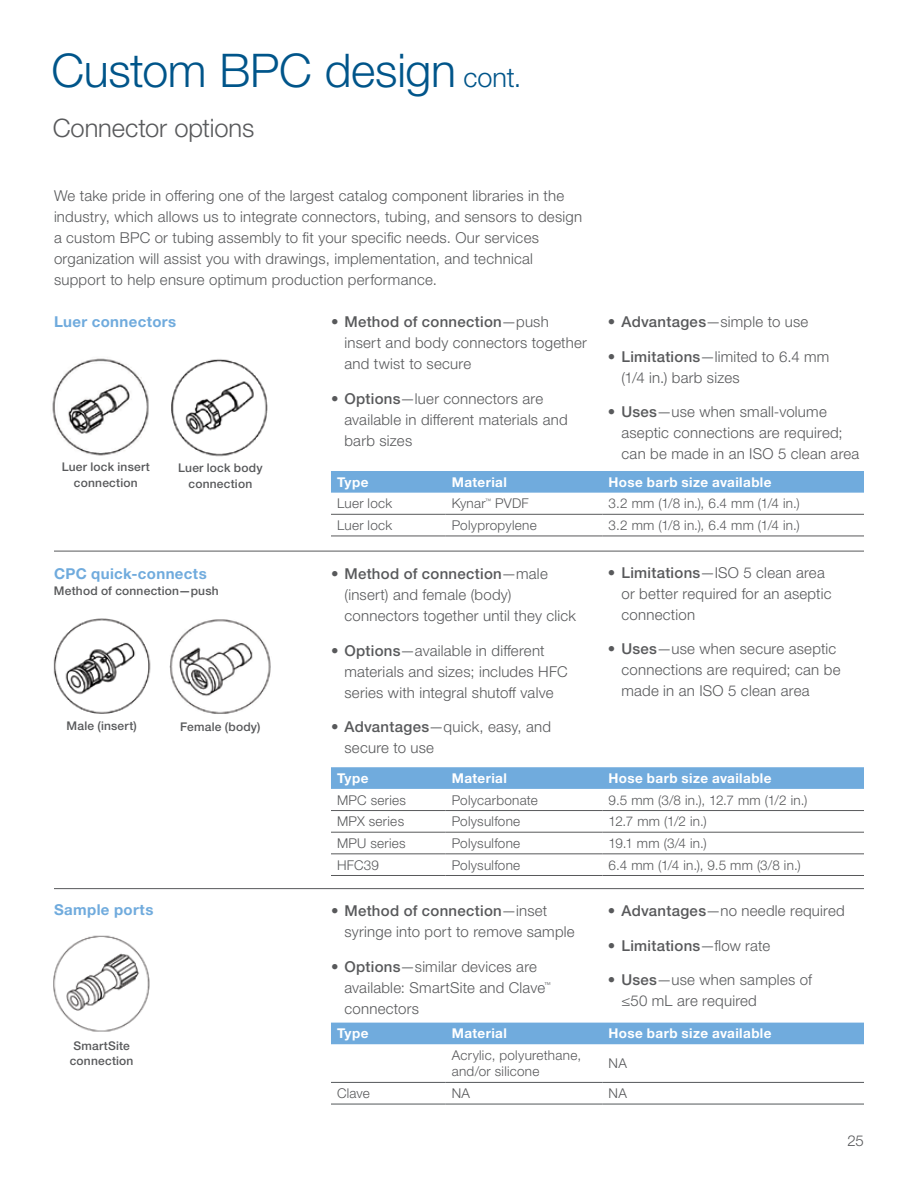
<style>
.page{position:relative;width:918px;height:1188px;background:#fff}
.page>*{position:absolute;margin:0;border:0;box-sizing:border-box;transform-origin:0 0}
.t1{font:300 46.5px "Helvetica Neue LTW1 G";letter-spacing:-.005em;color:#00558a}
.t2{font:300 25.5px "Helvetica Neue LTW1 G";letter-spacing:-.005em;color:#58595b}
.t3{font:300 15px/21px "Helvetica Neue LTW1 G";letter-spacing:.015em;color:#58595b}
.t4{font:700 15px "Helvetica Neue LTW1 G";letter-spacing:.025em;color:#70abdd}
.t5{font:500 15px "Helvetica Neue LTW1 G";letter-spacing:.02em;color:#58595b}
.t6{font:300 13.5px/16.5px "Helvetica Neue LTW1 G";letter-spacing:.02em;color:#58595b}
.t7{font:700 13.5px "Helvetica Neue LTW1 G";letter-spacing:.03em;color:#fff}
.t8{font:500 12px/15.8px "Helvetica Neue LTW1 G";letter-spacing:.02em;color:#58595b;text-align:center}
.t9{font:300 6.75px "Helvetica Neue LTW1 G";color:#58595b}
.s1{font-size:27px}
.s2{font-weight:500}
.s3{font-weight:300}
</style>
<div class="page">
<img style="left:53px;top:935px;width:97px;height:97px">
<img style="left:53px;top:618px;width:98px;height:95px">
<img style="left:169px;top:619px;width:102px;height:95px">
<svg style="left:331px;top:767px;width:533px;height:22px;background:#72acdd"></svg>
<hr style="left:331px;top:810px;width:115px;height:1px;background:#58595b">
<hr style="left:446px;top:810px;width:157px;height:1px;background:#58595b">
<hr style="left:603px;top:810px;width:261px;height:1px;background:#58595b">
<hr style="left:331px;top:832px;width:115px;height:1px;background:#58595b">
<hr style="left:446px;top:832px;width:157px;height:1px;background:#58595b">
<hr style="left:603px;top:832px;width:261px;height:1px;background:#58595b">
<hr style="left:331px;top:854px;width:115px;height:1px;background:#58595b">
<hr style="left:446px;top:854px;width:157px;height:1px;background:#58595b">
<hr style="left:603px;top:854px;width:261px;height:1px;background:#58595b">
<hr style="left:331px;top:875px;width:115px;height:1px;background:#58595b">
<hr style="left:446px;top:875px;width:157px;height:1px;background:#58595b">
<hr style="left:603px;top:875px;width:261px;height:1px;background:#58595b">
<div style="left:331px;top:1023px;width:533px;height:21px;background:#70abdd"></div>
<hr style="left:331px;top:1082px;width:115px;height:1px;background:#53575a">
<hr style="left:446px;top:1082px;width:157px;height:1px;background:#53575a">
<hr style="left:603px;top:1082px;width:261px;height:1px;background:#53575a">
<hr style="left:331px;top:1104px;width:115px;height:1px;background:#53575a">
<hr style="left:446px;top:1104px;width:157px;height:1px;background:#53575a">
<hr style="left:603px;top:1104px;width:261px;height:1px;background:#53575a">
<div style="left:331px;top:471px;width:533px;height:22px;background:#70abdd"></div>
<hr style="left:331px;top:514px;width:115px;height:1px;background:#58595b">
<hr style="left:446px;top:514px;width:157px;height:1px;background:#58595b">
<hr style="left:603px;top:514px;width:261px;height:1px;background:#58595b">
<hr style="left:331px;top:536px;width:115px;height:1px;background:#58595b">
<hr style="left:446px;top:536px;width:157px;height:1px;background:#58595b">
<hr style="left:603px;top:536px;width:261px;height:1px;background:#58595b">
<img style="left:52px;top:358px;width:97px;height:98px">
<img style="left:171px;top:359px;width:97px;height:98px">
<hr style="left:54px;top:551px;width:810px;height:1px;background:#58595b">
<hr style="left:54px;top:888px;width:810px;height:1px;background:#58595b">
<h1 class="t1" style="left:52px;top:42px;width:471px">Custom BPC design <span class="s1">cont.</span></h1>
<h2 class="t2" style="left:53px;top:112px;width:203px">Connector options</h2>
<p class="t3" style="left:54px;top:185px;width:530px">We take pride in offering one of the largest catalog component libraries in the industry, which allows us to integrate connectors, tubing, and sensors to design a custom BPC or tubing assembly to fit your specific needs. Our services organization will assist you with drawings, implementation, and technical support to help ensure optimum production performance.</p>
<p class="t4" style="left:54px;top:312px;width:124px">Luer connectors</p>
<p class="t3" style="left:345px;top:311px;width:244px;text-indent:-14px"><span class="s2">• Method of connection</span>—push insert and body connectors together and twist to secure</p>
<p class="t3" style="left:345px;top:388px;width:225px;text-indent:-14px"><span class="s2">• Options</span>—luer connectors are available in different materials and barb sizes</p>
<p class="t7" style="left:337px;top:474px;width:33px">Type</p>
<p class="t7" style="left:452px;top:474px;width:57px">Material</p>
<p class="t7" style="left:609px;top:474px;width:164px">Hose barb size available</p>
<p class="t6" style="left:337px;top:495px;width:57px">Luer lock</p>
<p class="t6" style="left:452px;top:495px;width:79px">Kynar<sup>™</sup> PVDF</p>
<p class="t6" style="left:609px;top:495px;width:193px">3.2 mm (1/8 in.), 6.4 mm (1/4 in.)</p>
<p class="t6" style="left:337px;top:517px;width:57px">Luer lock</p>
<p class="t6" style="left:452px;top:517px;width:86px">Polypropylene</p>
<p class="t6" style="left:609px;top:517px;width:193px">3.2 mm (1/8 in.), 6.4 mm (1/4 in.)</p>
<p class="t3" style="left:608px;top:311px;width:202px"><span class="s2">• Advantages</span>—simple to use</p>
<p class="t3" style="left:621px;top:346px;width:209px;text-indent:-14px"><span class="s2">• Limitations</span>—limited to 6.4 mm (1/4 in.) barb sizes</p>
<p class="t3" style="left:621px;top:401px;width:239px;text-indent:-14px"><span class="s2">• Uses</span>—use when small-volume aseptic connections are required; can be made in an ISO 5 clean area</p>
<p class="t8" style="left:62px;top:459px;width:90px">Luer lock insert connection</p>
<p class="t8" style="left:178px;top:460px;width:86px">Luer lock body connection</p>
<p class="t4" style="left:54px;top:564px;width:154px">CPC quick-connects</p>
<p class="t8" style="left:54px;top:583px;width:166px">Method of connection—push</p>
<p class="t8" style="left:66px;top:718px;width:72px">Male (insert)</p>
<p class="t8" style="left:180px;top:719px;width:82px">Female (body)</p>
<p class="t4" style="left:54px;top:900px;width:101px">Sample ports</p>
<p class="t8" style="left:70px;top:1038px;width:65px">SmartSite connection</p>
<p class="t3" style="left:345px;top:563px;width:233px;text-indent:-14px"><span class="s2">• Method of connection</span>—male (insert) and female (body) connectors together until they click</p>
<p class="t3" style="left:345px;top:640px;width:225px;text-indent:-14px"><span class="s2">• Options</span>—available in different materials and sizes; includes HFC series with integral shutoff valve</p>
<p class="t3" style="left:345px;top:716px;width:208px;text-indent:-14px"><span class="s2">• Advantages</span>—quick, easy, and secure to use</p>
<p class="t3" style="left:621px;top:562px;width:212px;text-indent:-14px"><span class="s2">• Limitations</span>—ISO 5 clean area or better required for an aseptic connection</p>
<p class="t3" style="left:621px;top:638px;width:221px;text-indent:-14px"><span class="s2">• Uses</span>—use when secure aseptic connections are required; can be made in an ISO 5 clean area</p>
<p class="t7" style="left:337px;top:770px;width:33px">Type</p>
<p class="t7" style="left:452px;top:770px;width:57px">Material</p>
<p class="t7" style="left:609px;top:770px;width:164px">Hose barb size available</p>
<p class="t6" style="left:337px;top:791px;width:71px">MPC series</p>
<p class="t6" style="left:452px;top:791px;width:88px">Polycarbonate</p>
<p class="t6" style="left:609px;top:791px;width:200px">9.5 mm (3/8 in.), 12.7 mm (1/2 in.)</p>
<p class="t6" style="left:337px;top:813px;width:69px">MPX series</p>
<p class="t6" style="left:452px;top:813px;width:70px">Polysulfone</p>
<p class="t6" style="left:609px;top:813px;width:100px">12.7 mm (1/2 in.)</p>
<p class="t6" style="left:337px;top:835px;width:70px">MPU series</p>
<p class="t6" style="left:452px;top:835px;width:70px">Polysulfone</p>
<p class="t6" style="left:609px;top:835px;width:100px">19.1 mm (3/4 in.)</p>
<p class="t6" style="left:337px;top:856px;width:44px">HFC39</p>
<p class="t6" style="left:452px;top:856px;width:70px">Polysulfone</p>
<p class="t6" style="left:609px;top:856px;width:193px">6.4 mm (1/4 in.), 9.5 mm (3/8 in.)</p>
<p class="t3" style="left:345px;top:900px;width:232px;text-indent:-14px"><span class="s2">• Method of connection</span>—inset syringe into port to remove sample</p>
<p class="t3" style="left:345px;top:956px;width:202px;text-indent:-14px"><span class="s2">• Options</span>—similar devices are available: SmartSite and Clave</p>
<p class="t9" style="left:544px;top:980px;width:8px">™</p>
<p class="t3" style="left:345px;top:998px;width:76px">connectors</p>
<p class="t3" style="left:608px;top:900px;width:238px"><span class="s2">• Advantages</span>—no needle required</p>
<p class="t5" style="left:608px;top:936px;width:164px">• Limitations<span class="s3">—flow rate</span></p>
<p class="t3" style="left:621px;top:969px;width:192px;text-indent:-14px"><span class="s2">• Uses</span>—use when samples of ≤50 mL are required</p>
<p class="t7" style="left:337px;top:1025px;width:33px">Type</p>
<p class="t7" style="left:452px;top:1025px;width:57px">Material</p>
<p class="t7" style="left:609px;top:1025px;width:164px">Hose barb size available</p>
<p class="t6" style="left:452px;top:1047px;width:131px">Acrylic, polyurethane, and/or silicone</p>
<p class="t6" style="left:609px;top:1055px;width:20px">NA</p>
<p class="t6" style="left:337px;top:1085px;width:34px">Clave</p>
<p class="t6" style="left:452px;top:1085px;width:20px">NA</p>
<p class="t6" style="left:609px;top:1085px;width:20px">NA</p>
<p class="t3" style="left:848px;top:1130px;width:18px">25</p>
</div>
